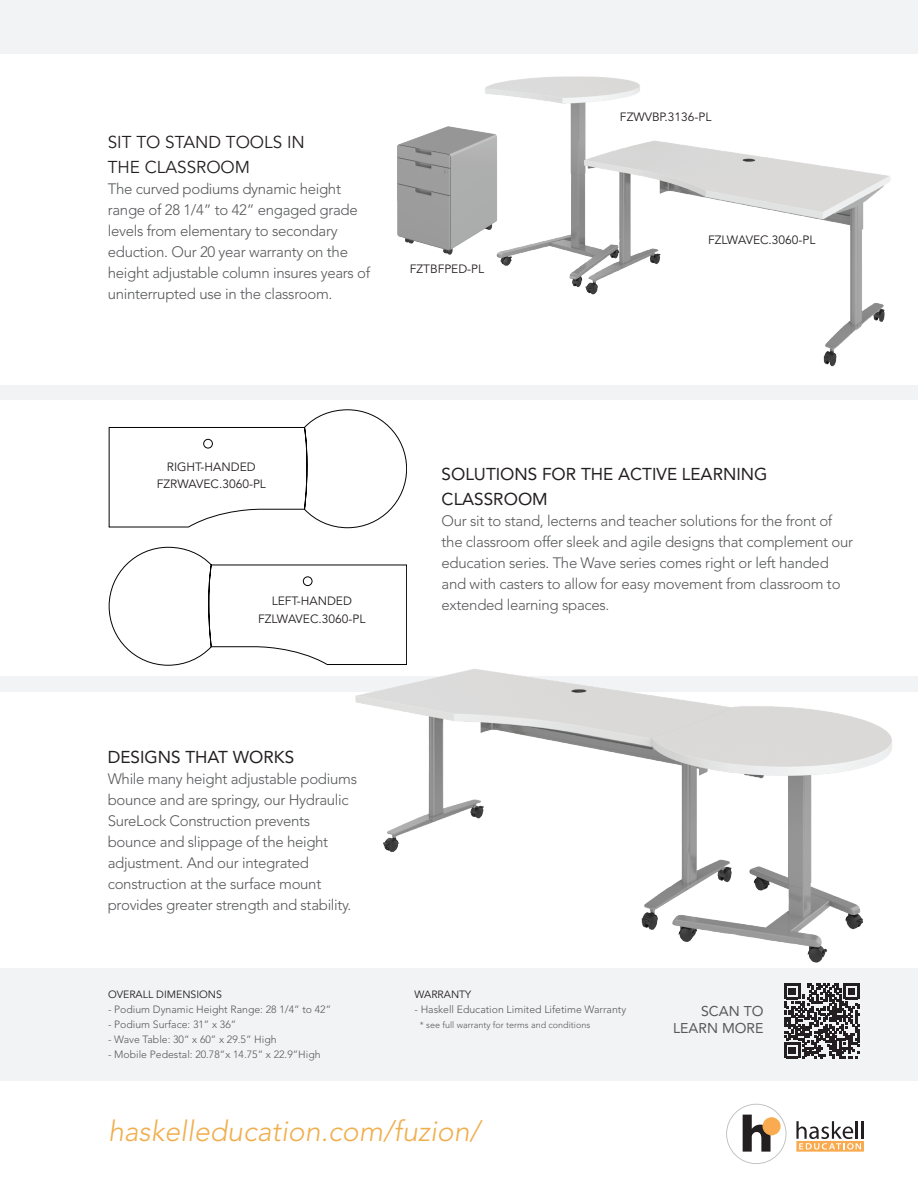
<style>
.page{position:relative;width:918px;height:1188px;background:#fff}
.page>*{position:absolute;margin:0;border:0;box-sizing:border-box;transform-origin:0 0}
.t1{font:italic 300 28.5px "Avenir LT Std";color:#f0af4f}
.t2{font:17.1px/25.5px "Avenir LT Std";color:#231f20}
.t3{font:17.1px/25.5px "Avenir LT Std";color:#231f20}
.t4{font:300 15px/21px "Avenir LT Std";letter-spacing:-.02em;color:#57585a}
.t5{font:14.1px/16.5px "Avenir LT Std";color:#57585a;text-align:right}
.t6{font:12px/17.2px "Avenir LT Std";color:#231f20;text-align:center}
.t7{font:300 10.5px "Avenir LT Std";color:#57585a}
.t8{font:10.5px "Avenir LT Std";color:#231f20}
.t9{font:300 9px "Avenir LT Std";color:#57585a}
</style>
<div class="page">
<div style="left:0;top:0;width:918px;height:1081px;background:#f2f3f4"></div>
<div style="left:0;top:692px;width:918px;height:275px;background:#fff"></div>
<div style="left:0;top:54px;width:918px;height:330px;background:#fff"></div>
<div style="left:0;top:401px;width:918px;height:275px;background:#fff"></div>
<svg style="left:109px;top:409px;width:298px;height:119px"></svg>
<div style="left:204px;top:439px;width:9px;height:9px;border:1px solid #040503;border-radius:50%"></div>
<svg style="left:109px;top:547px;width:245px;height:119px"></svg>
<div style="left:303px;top:577px;width:9px;height:9px;border:1px solid #040503;border-radius:50%"></div>
<svg style="left:784px;top:1042px;width:75px;height:16px"></svg>
<img style="left:484px;top:76px;width:408px;height:325px">
<img style="left:354px;top:564px;width:539px;height:478px">
<img style="left:397px;top:126px;width:115px;height:129px">
<div style="left:796px;top:1141px;width:68px;height:11px;background:#faab4f"></div>
<svg style="left:726px;top:1104px;width:60px;height:60px"></svg>
<svg style="left:796px;top:1121px;width:68px;height:29px"></svg>
<p class="t3" style="left:108px;top:129px;width:199px">SIT TO STAND TOOLS IN<br>THE CLASSROOM</p>
<p class="t4" style="left:108px;top:180px;width:264px">The curved podiums dynamic height range of 28 1/4” to 42” engaged grade levels from elementary to secondary eduction. Our 20 year warranty on the height adjustable column insures years of uninterrupted use in the classroom.</p>
<p class="t6" style="left:410px;top:260px;width:76px">FZTBFPED-PL</p>
<p class="t6" style="left:620px;top:108px;width:93px">FZWVBP.3136-PL</p>
<p class="t6" style="left:708px;top:231px;width:109px">FZLWAVEC.3060-PL</p>
<p class="t6" style="left:157px;top:458px;width:111px">RIGHT-HANDED<br>FZRWAVEC.3060-PL</p>
<p class="t6" style="left:258px;top:593px;width:109px">LEFT-HANDED<br>FZLWAVEC.3060-PL</p>
<p class="t2" style="left:442px;top:461px;width:327px">SOLUTIONS FOR THE ACTIVE LEARNING<br>CLASSROOM</p>
<p class="t4" style="left:442px;top:512px;width:413px">Our sit to stand, lecterns and teacher solutions for the front of the classroom offer sleek and agile designs that complement our education series. The Wave series comes right or left handed and with casters to allow for easy movement from classroom to extended learning spaces.</p>
<p class="t2" style="left:108px;top:744px;width:188px">DESIGNS THAT WORKS</p>
<p class="t4" style="left:108px;top:769px;width:251px">While many height adjustable podiums bounce and are springy, our Hydraulic SureLock Construction prevents bounce and slippage of the height adjustment. And our integrated construction at the surface mount provides greater strength and stability.</p>
<p class="t8" style="left:108px;top:989px;width:115px">OVERALL DIMENSIONS</p>
<p class="t7" style="left:108px;top:1005px;width:225px">- Podium Dynamic Height Range: 28 1/4” to 42”</p>
<p class="t7" style="left:108px;top:1020px;width:130px">- Podium Surface: 31” x 36”</p>
<p class="t7" style="left:108px;top:1035px;width:170px">- Wave Table: 30” x 60” x 29.5” High</p>
<p class="t7" style="left:108px;top:1050px;width:214px">- Mobile Pedestal: 20.78”x 14.75” x 22.9”High</p>
<p class="t8" style="left:414px;top:989px;width:58px">WARRANTY</p>
<p class="t7" style="left:414px;top:1005px;width:213px">- Haskell Education Limited Lifetime Warranty</p>
<p class="t9" style="left:420px;top:1022px;width:172px">* see full warranty for terms and conditions</p>
<p class="t5" style="left:673px;top:1003px;width:92px">SCAN TO<br>LEARN MORE</p>
<h1 class="t1" style="left:108px;top:1114px;width:374px">haskelleducation.com/fuzion/</h1>
</div>
